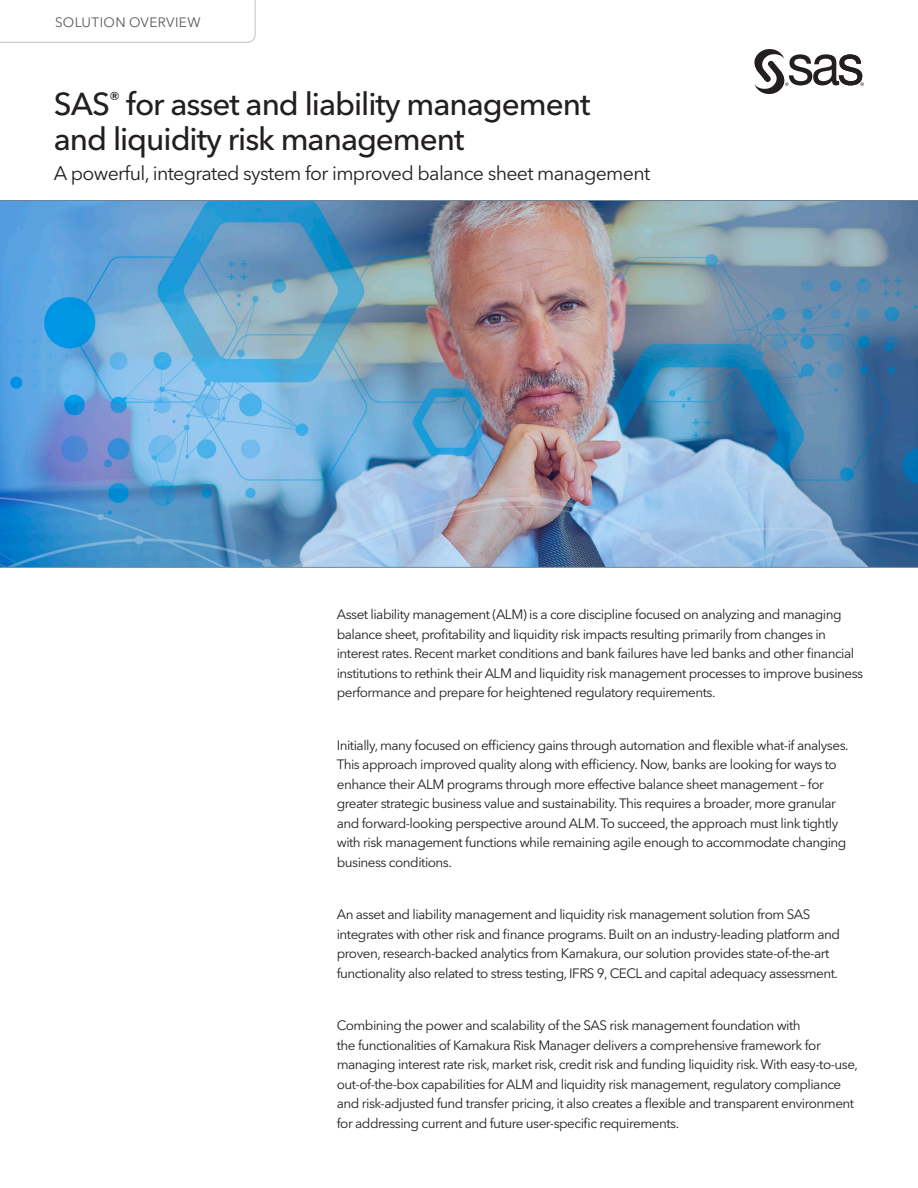
<style>
.page{position:relative;width:918px;height:1188px;background:#fff}
.page>*{position:absolute;margin:0;border:0;box-sizing:border-box;transform-origin:0 0}
.Headline_Title{font:500 31.5px/34.5px "Avenir Next W1 G";letter-spacing:-.03em;color:#231f20}
.Headline_subhead___k{font:19.5px "Avenir Next W1 G";letter-spacing:-.035em;color:#231f20}
.Body_before_bullet{font:13.5px/19.5px "Avenir Next W1 G";letter-spacing:-.035em;color:#231f20}
.Collateral_Identifie{font:13.5px "Avenir Next W1 G";letter-spacing:.025em;color:#58595b}
</style>
<div class="page">
<svg style="left:754px;top:49px;width:110px;height:45px"></svg>
<svg style="left:0;top:0;width:255px;height:43px"></svg>
<img style="left:0;top:201px;width:918px;height:366px">
<hr style="left:0;top:200px;width:918px;height:1px;background:#718497">
<hr style="left:0;top:567px;width:918px;height:1px;background:#718497">
<h1 class="Collateral_Identifie" style="left:55px;top:14px;width:147px">SOLUTION OVERVIEW</h1>
<h1 class="Headline_Title" style="left:54px;top:87px;width:538px">SAS<sup>®</sup> for asset and liability management and liquidity risk management</h1>
<h1 class="Headline_subhead___k" style="left:54px;top:162px;width:598px">A powerful, integrated system for improved balance sheet management</h1>
<p class="Body_before_bullet" style="left:337px;top:605px;width:528px">Asset liability management (ALM) is a core discipline focused on analyzing and managing balance sheet, profitability and liquidity risk impacts resulting primarily from changes in interest rates. Recent market conditions and bank failures have led banks and other financial institutions to rethink their ALM and liquidity risk management processes to improve business performance and prepare for heightened regulatory requirements.</p>
<p class="Body_before_bullet" style="left:337px;top:735px;width:513px">Initially, many focused on efficiency gains through automation and flexible what-if analyses.<br>This approach improved quality along with efficiency. Now, banks are looking for ways to enhance their ALM programs through more effective balance sheet management – for greater strategic business value and sustainability. This requires a broader, more granular and forward-looking perspective around ALM. To succeed, the approach must link tightly with risk management functions while remaining agile enough to accommodate changing business conditions.</p>
<p class="Body_before_bullet" style="left:337px;top:905px;width:505px">An asset and liability management and liquidity risk management solution from SAS integrates with other risk and finance programs. Built on an industry-leading platform and proven, research-backed analytics from Kamakura, our solution provides state-of-the-art functionality also related to stress testing, IFRS 9, CECL and capital adequacy assessment.</p>
<p class="Body_before_bullet" style="left:337px;top:1016px;width:523px">Combining the power and scalability of the SAS risk management foundation with<br>the functionalities of Kamakura Risk Manager delivers a comprehensive framework for managing interest rate risk, market risk, credit risk and funding liquidity risk. With easy-to-use, out-of-the-box capabilities for ALM and liquidity risk management, regulatory compliance and risk-adjusted fund transfer pricing, it also creates a flexible and transparent environment for addressing current and future user-specific requirements.</p>
</div>
